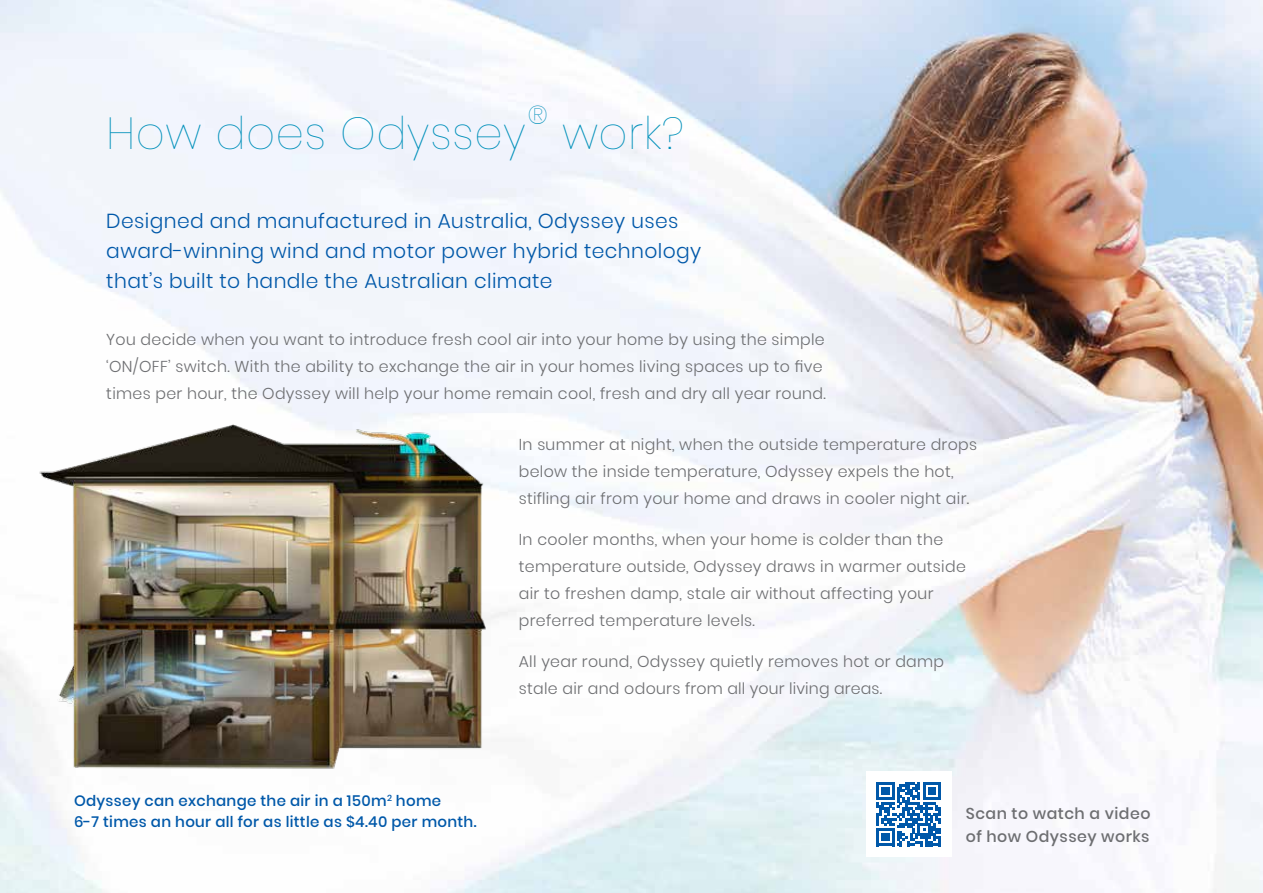
<style>
.page{position:relative;width:1263px;height:893px;background:#fff}
.page>*{position:absolute;margin:0;border:0;box-sizing:border-box;transform-origin:0 0}
.t1{font:100 45px "Poppins";letter-spacing:.01em;color:#0090ba}
.t2{font:100 26.25px "Poppins";color:#0090ba}
.t3{font:300 20.25px/30px "Poppins";letter-spacing:.02em;color:#0058a9}
.t4{font:300 15.75px/27px "Poppins";letter-spacing:.02em;color:#6d6e71}
.t5{font:500 15.75px/22.5px "Poppins";letter-spacing:.03em;color:#6d6e71}
.t6{font:500 15px/21px "Poppins";letter-spacing:.02em;color:#0058a9}
</style>
<div class="page">
<img style="left:0;top:0;width:1263px;height:893px">
<img style="left:35px;top:412px;width:462px;height:359px">
<div style="left:866px;top:771px;width:85px;height:85px;background:#fff"></div>
<svg style="left:876px;top:782px;width:65px;height:64px"></svg>
<h2 class="t2" style="left:528px;top:99px;width:22px">®</h2>
<h1 class="t1" style="left:106px;top:107px;width:421px">How does Odyssey</h1>
<h1 class="t1" style="left:562px;top:107px;width:123px">work?</h1>
<p class="t3" style="left:106px;top:206px;width:596px">Designed and manufactured in Australia, Odyssey uses award-winning wind and motor power hybrid technology that’s built to handle the Australian climate</p>
<p class="t4" style="left:106px;top:326px;width:721px">You decide when you want to introduce fresh cool air into your home by using the simple ‘ON/OFF’ switch. With the ability to exchange the air in your homes living spaces up to five times per hour, the Odyssey will help your home remain cool, fresh and dry all year round.</p>
<p class="t6" style="left:74px;top:790px;width:404px">Odyssey can exchange the air in a 150m<sup>2</sup> home<br>6-7 times an hour all for as little as $4.40 per month.</p>
<p class="t4" style="left:519px;top:431px;width:460px">In summer at night, when the outside temperature drops below the inside temperature, Odyssey expels the hot, stifling air from your home and draws in cooler night air.</p>
<p class="t4" style="left:519px;top:526px;width:449px">In cooler months, when your home is colder than the temperature outside, Odyssey draws in warmer outside air to freshen damp, stale air without affecting your preferred temperature levels.</p>
<p class="t4" style="left:519px;top:648px;width:427px">All year round, Odyssey quietly removes hot or damp stale air and odours from all your living areas.</p>
<p class="t5" style="left:966px;top:802px;width:186px">Scan to watch a video of how Odyssey works</p>
</div>
